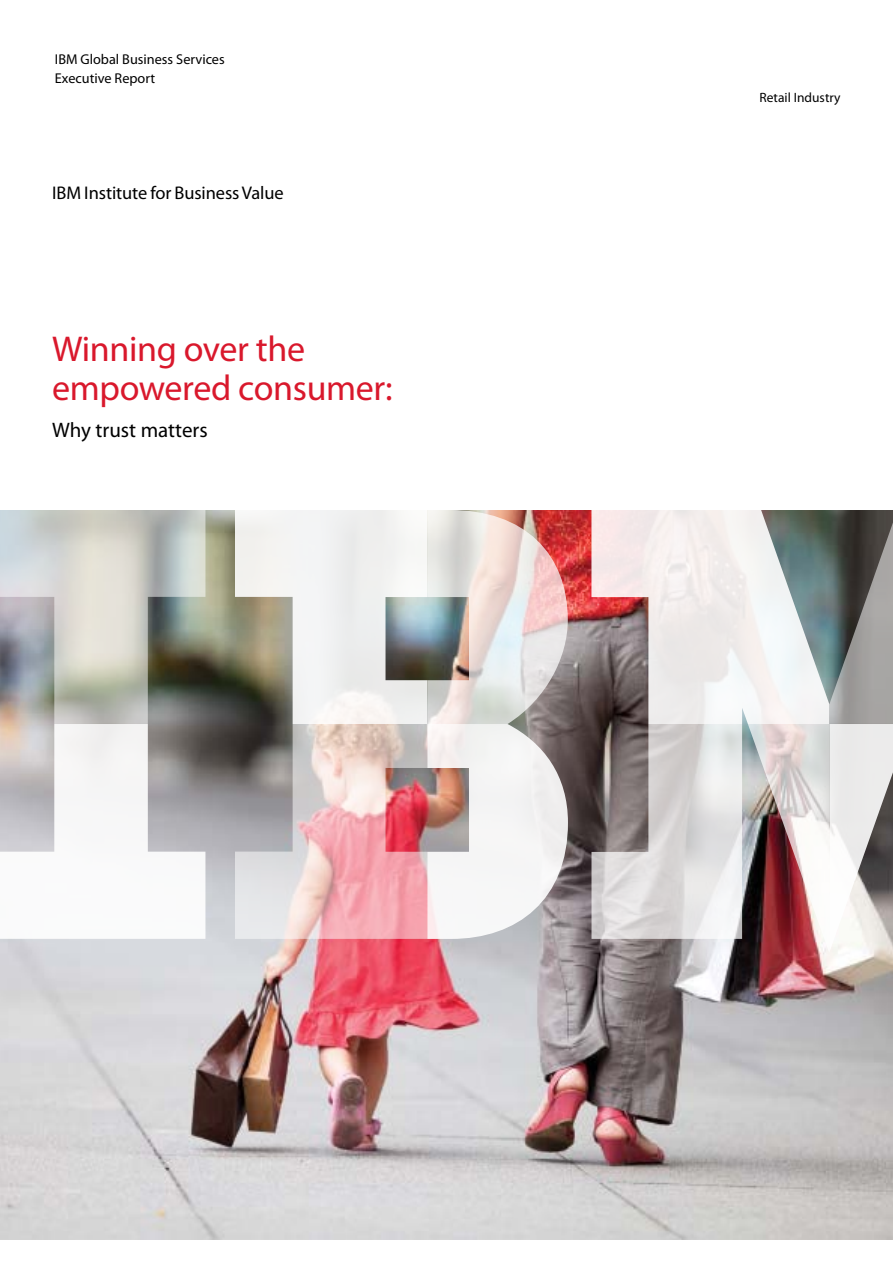
<style>
.page{position:relative;width:893px;height:1263px;background:#fff}
.page>*{position:absolute;margin:0;border:0;box-sizing:border-box;transform-origin:0 0}
.t1{font:36px/39px "Myriad Pro";letter-spacing:-.01em;color:#d9182c}
.t2{font:21px "Myriad Pro";color:#000}
.t3{font:18.3px "Myriad Pro";letter-spacing:-.005em;color:#000}
.t4{font:14.25px/19px "Myriad Pro";color:#000}
.t5{font:13.5px "Myriad Pro";color:#000}
</style>
<div class="page">
<img style="left:0;top:510px;width:893px;height:729px">
<svg style="left:591px;top:724px;width:238px;height:229px;background:#bbaeaf"></svg>
<svg style="left:0;top:510px;width:205px;height:429px"></svg>
<svg style="left:829px;top:510px;width:64px;height:442px;background:#a4a4a2"></svg>
<svg style="left:591px;top:510px;width:238px;height:214px"></svg>
<img style="left:235px;top:510px;width:333px;height:429px">
<p class="t4" style="left:55px;top:49px;width:171px">IBM Global Business Services<br>Executive Report</p>
<p class="t3" style="left:52px;top:182px;width:233px">IBM Institute for Business Value</p>
<h1 class="t1" style="left:52px;top:328px;width:342px">Winning over the empowered consumer:</h1>
<h2 class="t2" style="left:52px;top:417px;width:157px">Why trust matters</h2>
<p class="t5" style="left:759px;top:89px;width:83px">Retail Industry</p>
</div>
